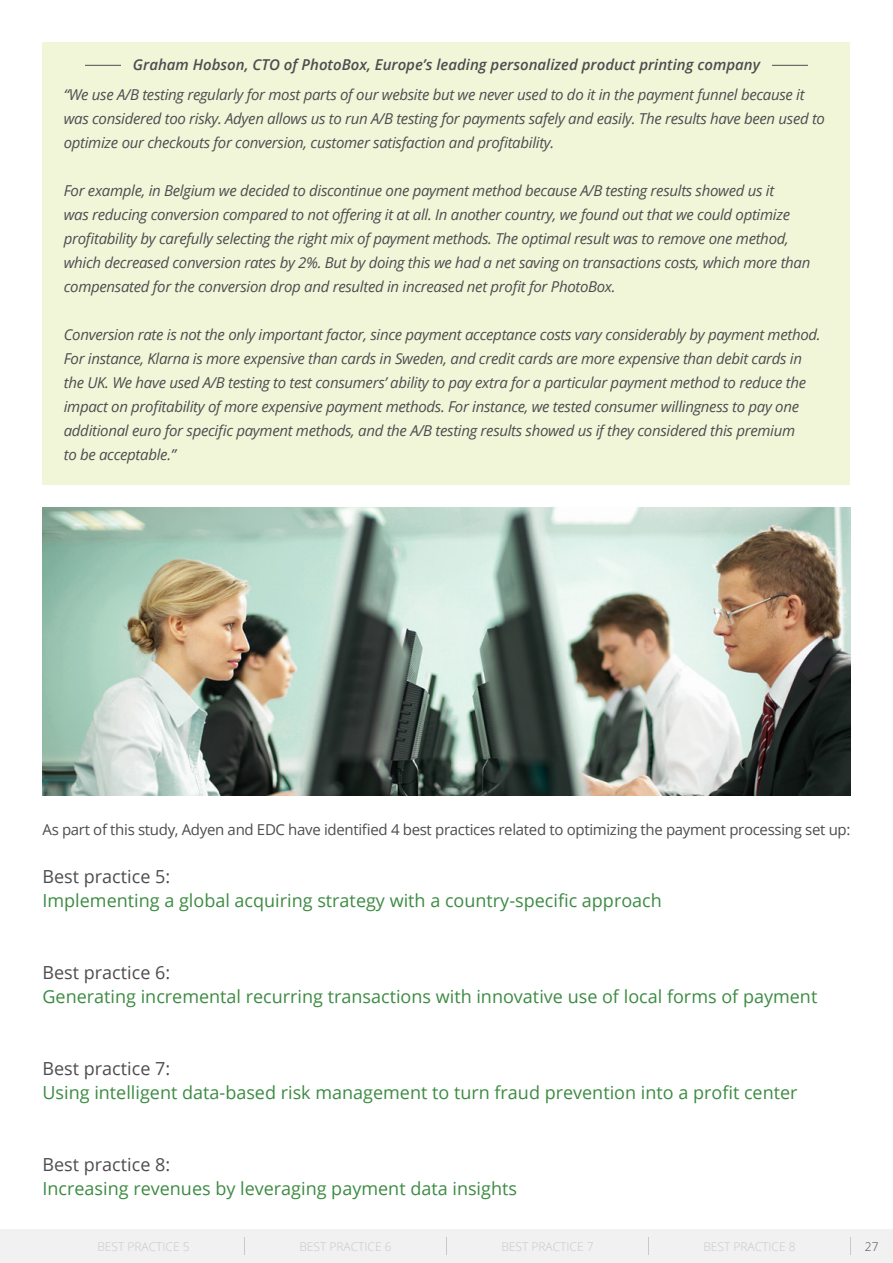
<style>
.page{position:relative;width:893px;height:1263px;background:#fff}
.page>*{position:absolute;margin:0;border:0;box-sizing:border-box;transform-origin:0 0}
.t1{font:18px "Open Sans";color:#3c8b42}
.t2{font:18px "Open Sans";color:#4d4d4f}
.t3{font:italic 15px/24px "Open Sans";letter-spacing:-.02em;color:#4d4d4f}
.t4{font:15px "Open Sans";letter-spacing:-.02em;color:#4d4d4f}
.t5{font:italic 600 15px "Open Sans";color:#4d4d4f}
.t6{font:300 12px "Open Sans";color:#c7c8ca}
.t7{font:300 12px "Open Sans";color:#4d4d4f}
</style>
<div class="page">
<div style="left:43px;top:43px;width:807px;height:442px;background:#f2f6d9"></div>
<hr style="left:85px;top:65px;width:723px;height:1px;background:#4d4d4f">
<div style="left:121px;top:58px;width:651px;height:12px;background:#f2f6d9"></div>
<img style="left:43px;top:507px;width:807px;height:288px">
<div style="left:0;top:1229px;width:893px;height:34px;background:#f1f1f2"></div>
<svg style="left:446px;top:1237px;width:1px;height:17px"></svg>
<svg style="left:244px;top:1237px;width:1px;height:17px"></svg>
<svg style="left:648px;top:1237px;width:1px;height:17px"></svg>
<svg style="left:850px;top:1237px;width:1px;height:17px"></svg>
<p class="t5" style="left:133px;top:54px;width:628px">Graham Hobson, CTO of PhotoBox, Europe’s leading personalized product printing company</p>
<p class="t3" style="left:64px;top:83px;width:763px">“We use A/B testing regularly for most parts of our website but we never used to do it in the payment funnel because it was considered too risky. Adyen allows us to run A/B testing for payments safely and easily. The results have been used to optimize our checkouts for conversion, customer satisfaction and profitability.</p>
<p class="t3" style="left:64px;top:179px;width:748px">For example, in Belgium we decided to discontinue one payment method because A/B testing results showed us it<br>was reducing conversion compared to not offering it at all. In another country, we found out that we could optimize profitability by carefully selecting the right mix of payment methods. The optimal result was to remove one method, which decreased conversion rates by 2%. But by doing this we had a net saving on transactions costs, which more than compensated for the conversion drop and resulted in increased net profit for PhotoBox.</p>
<p class="t3" style="left:64px;top:323px;width:758px">Conversion rate is not the only important factor, since payment acceptance costs vary considerably by payment method.<br>For instance, Klarna is more expensive than cards in Sweden, and credit cards are more expensive than debit cards in the UK. We have used A/B testing to test consumers’ ability to pay extra for a particular payment method to reduce the impact on profitability of more expensive payment methods. For instance, we tested consumer willingness to pay one additional euro for specific payment methods, and the A/B testing results showed us if they considered this premium<br>to be acceptable.”</p>
<p class="t4" style="left:43px;top:819px;width:809px">As part of this study, Adyen and EDC have identified 4 best practices related to optimizing the payment processing set up:</p>
<p class="t2" style="left:43px;top:864px;width:129px">Best practice 5:</p>
<p class="t1" style="left:43px;top:888px;width:621px">Implementing a global acquiring strategy with a country-specific approach</p>
<p class="t2" style="left:43px;top:960px;width:129px">Best practice 6:</p>
<p class="t1" style="left:43px;top:984px;width:776px">Generating incremental recurring transactions with innovative use of local forms of payment</p>
<p class="t2" style="left:43px;top:1056px;width:129px">Best practice 7:</p>
<p class="t1" style="left:43px;top:1080px;width:756px">Using intelligent data-based risk management to turn fraud prevention into a profit center</p>
<p class="t2" style="left:43px;top:1152px;width:129px">Best practice 8:</p>
<p class="t1" style="left:43px;top:1176px;width:476px">Increasing revenues by leveraging payment data insights</p>
<p class="t6" style="left:97px;top:1238px;width:94px">BEST PRACTICE 5</p>
<p class="t6" style="left:299px;top:1238px;width:94px">BEST PRACTICE 6</p>
<p class="t6" style="left:501px;top:1238px;width:94px">BEST PRACTICE 7</p>
<p class="t6" style="left:703px;top:1238px;width:94px">BEST PRACTICE 8</p>
<p class="t7" style="left:865px;top:1238px;width:15px">27</p>
</div>
